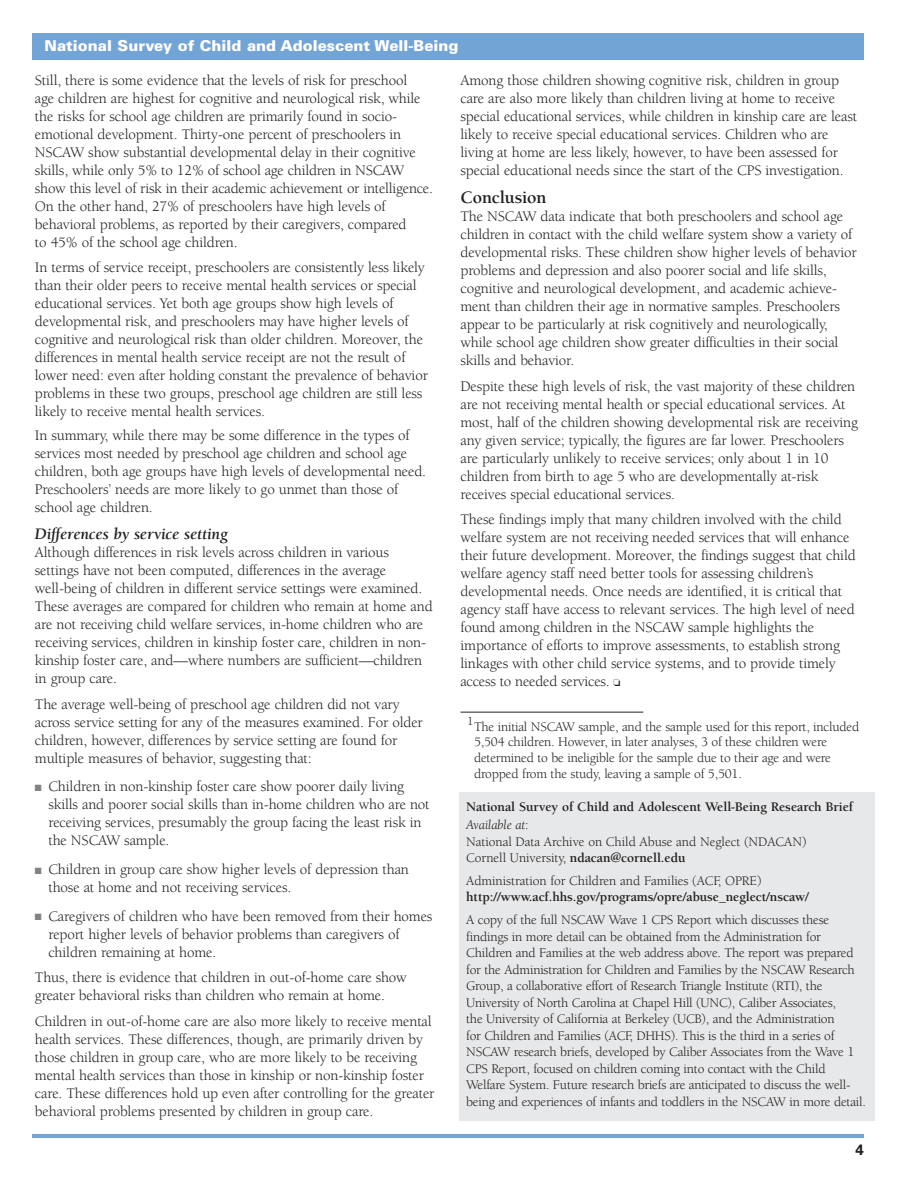
<style>
.page{position:relative;width:918px;height:1188px;background:#fff}
.page>*{position:absolute;margin:0;border:0;box-sizing:border-box;transform-origin:0 0}
.t1{font:700 18px "Berkeley";letter-spacing:-.01em;color:#231f20}
.t2{font:italic 700 16.5px "Berkeley";letter-spacing:-.01em;color:#231f20}
.t3{font:15px/18px "Berkeley";letter-spacing:-.01em;color:#231f20}
.t4{font:900 15px "Univers";color:#fff}
.t5{font:700 15px "Univers";color:#231f20}
.t6{font:13.5px/16.5px "Berkeley";letter-spacing:-.015em;color:#231f20}
.t7{font:700 13.5px "Berkeley";letter-spacing:-.005em;color:#231f20}
.s1{color:#808285}
.s2{font-style:italic}
.s3{font-weight:700}
</style>
<div class="page">
<div style="left:459px;top:792px;width:416px;height:329px;background:#e7e8e9"></div>
<hr style="left:460px;top:712px;width:183px;height:1px;background:#231f20">
<hr style="left:32px;top:1135px;width:832px;height:3px;background:#73a4d6">
<div style="left:32px;top:33px;width:832px;height:26px;background:#73a4d6"></div>
<p class="t4" style="left:45px;top:41px;width:415px">National Survey of Child and Adolescent Well-Being</p>
<p class="t3" style="left:35px;top:72px;width:400px">Still, there is some evidence that the levels of risk for preschool<br>age children are highest for cognitive and neurological risk, while the risks for school age children are primarily found in socio&shy;emotional development. Thirty-one percent of preschoolers in NSCAW show substantial developmental delay in their cognitive skills, while only 5% to 12% of school age children in NSCAW show this level of risk in their academic achievement or intelligence.<br>On the other hand, 27% of preschoolers have high levels of behavioral problems, as reported by their caregivers, compared<br>to 45% of the school age children.</p>
<p class="t3" style="left:35px;top:259px;width:395px">In terms of service receipt, preschoolers are consistently less likely than their older peers to receive mental health services or special educational services. Yet both age groups show high levels of developmental risk, and preschoolers may have higher levels of cognitive and neurological risk than older children. Moreover, the differences in mental health service receipt are not the result of lower need: even after holding constant the prevalence of behavior problems in these two groups, preschool age children are still less likely to receive mental health services.</p>
<p class="t3" style="left:35px;top:428px;width:393px">In summary, while there may be some difference in the types of services most needed by preschool age children and school age children, both age groups have high levels of developmental need.<br>Preschoolers’ needs are more likely to go unmet than those of school age children.</p>
<h4 class="t2" style="left:35px;top:527px;width:195px">Differences by service setting</h4>
<p class="t3" style="left:35px;top:545px;width:399px">Although differences in risk levels across children in various settings have not been computed, differences in the average well-being of children in different service settings were examined.<br>These averages are compared for children who remain at home and are not receiving child welfare services, in-home children who are receiving services, children in kinship foster care, children in non&shy;kinship foster care, and—where numbers are sufficient—children in group care.</p>
<p class="t3" style="left:35px;top:696px;width:389px">The average well-being of preschool age children did not vary across service setting for any of the measures examined. For older children, however, differences by service setting are found for multiple measures of behavior, suggesting that:</p>
<p class="t3" style="left:48px;top:779px;width:383px;text-indent:-14px"><span class="s1">■</span> Children in non-kinship foster care show poorer daily living skills and poorer social skills than in-home children who are not receiving services, presumably the group facing the least risk in the NSCAW sample.</p>
<p class="t3" style="left:48px;top:862px;width:362px;text-indent:-14px"><span class="s1">■</span> Children in group care show higher levels of depression than those at home and not receiving services.</p>
<p class="t3" style="left:48px;top:908px;width:386px;text-indent:-14px"><span class="s1">■</span> Caregivers of children who have been removed from their homes report higher levels of behavior problems than caregivers of children remaining at home.</p>
<p class="t3" style="left:35px;top:970px;width:373px">Thus, there is evidence that children in out-of-home care show greater behavioral risks than children who remain at home.</p>
<p class="t3" style="left:35px;top:1013px;width:401px">Children in out-of-home care are also more likely to receive mental health services. These differences, though, are primarily driven by those children in group care, who are more likely to be receiving mental health services than those in kinship or non-kinship foster care. These differences hold up even after controlling for the greater behavioral problems presented by children in group care.</p>
<p class="t3" style="left:460px;top:72px;width:398px">Among those children showing cognitive risk, children in group care are also more likely than children living at home to receive special educational services, while children in kinship care are least likely to receive special educational services. Children who are living at home are less likely, however, to have been assessed for special educational needs since the start of the CPS investigation.</p>
<h4 class="t1" style="left:460px;top:191px;width:87px">Conclusion</h4>
<p class="t3" style="left:460px;top:209px;width:398px">The NSCAW data indicate that both preschoolers and school age children in contact with the child welfare system show a variety of developmental risks. These children show higher levels of behavior problems and depression and also poorer social and life skills, cognitive and neurological development, and academic achieve&shy;ment than children their age in normative samples. Preschoolers appear to be particularly at risk cognitively and neurologically, while school age children show greater difficulties in their social skills and behavior.</p>
<p class="t3" style="left:460px;top:379px;width:399px">Despite these high levels of risk, the vast majority of these children are not receiving mental health or special educational services. At most, half of the children showing developmental risk are receiving any given service; typically, the figures are far lower. Preschoolers are particularly unlikely to receive services; only about 1 in 10 children from birth to age 5 who are developmentally at-risk receives special educational services.</p>
<p class="t3" style="left:460px;top:512px;width:397px">These findings imply that many children involved with the child welfare system are not receiving needed services that will enhance their future development. Moreover, the findings suggest that child welfare agency staff need better tools for assessing children’s developmental needs. Once needs are identified, it is critical that agency staff have access to relevant services. The high level of need found among children in the NSCAW sample highlights the importance of efforts to improve assessments, to establish strong linkages with other child service systems, and to provide timely access to needed services. ❏</p>
<p class="t6" style="left:467px;top:719px;width:394px"><sup>1</sup>The initial NSCAW sample, and the sample used for this report, included</p>
<p class="t6" style="left:474px;top:735px;width:355px">5,504 children. However, in later analyses, 3 of these children were</p>
<p class="t6" style="left:474px;top:751px;width:359px">determined to be ineligible for the sample due to their age and were</p>
<p class="t6" style="left:474px;top:767px;width:269px">dropped from the study, leaving a sample of 5,501.</p>
<h5 class="t7" style="left:466px;top:802px;width:388px">National Survey of Child and Adolescent Well-Being Research Brief</h5>
<p class="t6" style="left:466px;top:818px;width:342px"><span class="s2">Available at</span>:<br>National Data Archive on Child Abuse and Neglect (NDACAN)<br>Cornell University, <span class="s3">ndacan@cornell.edu</span></p>
<p class="t6" style="left:466px;top:873px;width:297px">Administration for Children and Families (ACF, OPRE)</p>
<h5 class="t7" style="left:466px;top:892px;width:344px">http://www.acf.hhs.gov/programs/opre/abuse_neglect/nscaw/</h5>
<p class="t6" style="left:466px;top:913px;width:401px">A copy of the full NSCAW Wave 1 CPS Report which discusses these findings in more detail can be obtained from the Administration for Children and Families at the web address above. The report was prepared for the Administration for Children and Families by the NSCAW Research Group, a collaborative effort of Research Triangle Institute (RTI), the University of North Carolina at Chapel Hill (UNC), Caliber Associates,<br>the University of California at Berkeley (UCB), and the Administration<br>for Children and Families (ACF, DHHS). This is the third in a series of NSCAW research briefs, developed by Caliber Associates from the Wave 1<br>CPS Report, focused on children coming into contact with the Child Welfare System. Future research briefs are anticipated to discuss the well&shy;being and experiences of infants and toddlers in the NSCAW in more detail.</p>
<p class="t5" style="left:856px;top:1144px;width:10px">4</p>
</div>
